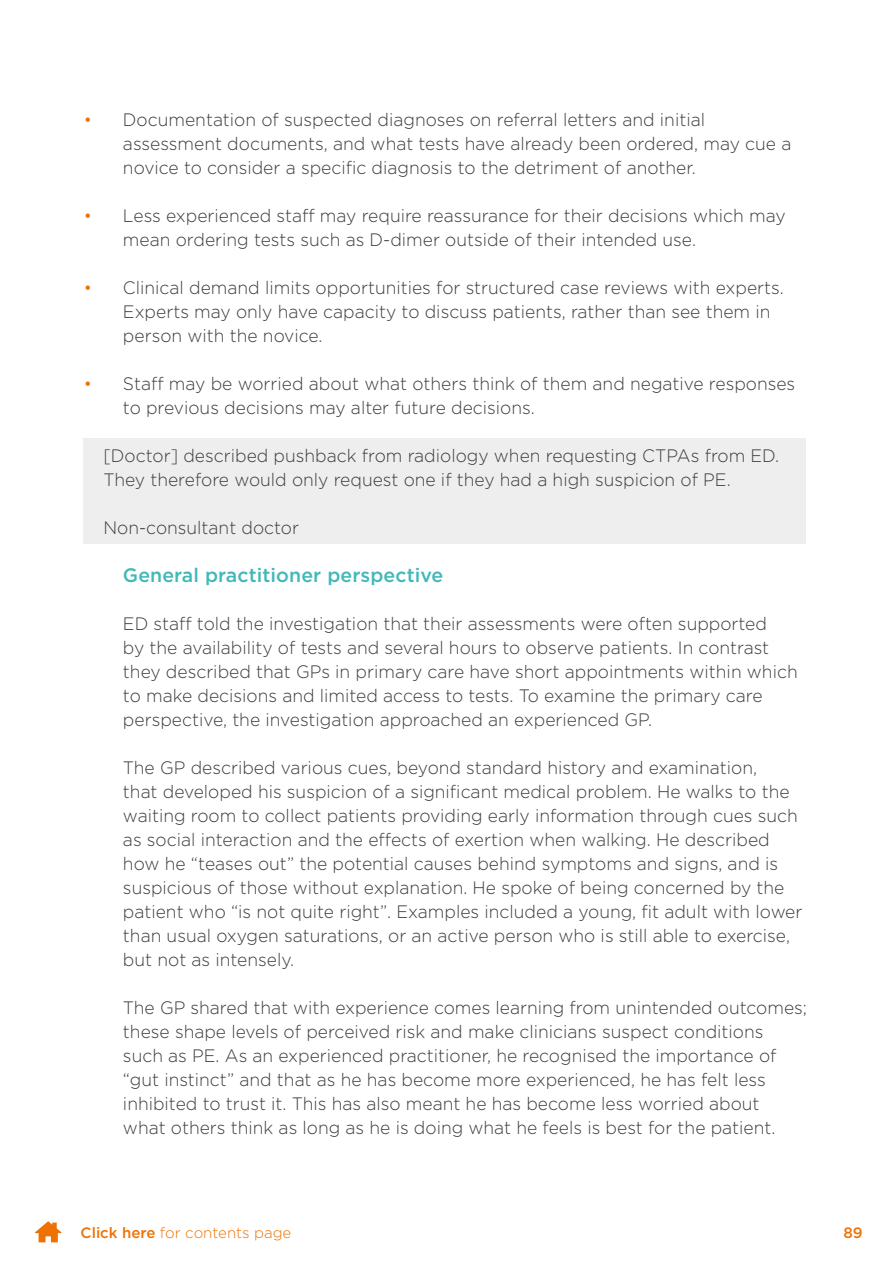
<style>
.page{position:relative;width:893px;height:1263px;background:#fff}
.page>*{position:absolute;margin:0;border:0;box-sizing:border-box;transform-origin:0 0}
.t1{font:500 19.5px "Gotham";letter-spacing:.005em;color:#41b8b9}
.t2{font:300 18px/24px "Gotham";color:#3c3c3b}
.t3{font:300 15px "Gotham";color:#ee7203}
.t4{font:500 15px "Gotham";color:#ee7203}
.s1{color:#ee7203}
.s2{font-weight:500}
</style>
<div class="page">
<svg style="left:35px;top:1221px;width:27px;height:21px"></svg>
<div style="left:84px;top:438px;width:722px;height:106px;background:#eee"></div>
<p class="t2" style="left:123px;top:107px;width:670px;text-indent:-39px"><span class="s1">•</span> Documentation of suspected diagnoses on referral letters and initial assessment documents, and what tests have already been ordered, may cue a novice to consider a specific diagnosis to the detriment of another.</p>
<p class="t2" style="left:123px;top:203px;width:664px;text-indent:-39px"><span class="s1">•</span> Less experienced staff may require reassurance for their decisions which may mean ordering tests such as D-dimer outside of their intended use.</p>
<p class="t2" style="left:123px;top:275px;width:662px;text-indent:-39px"><span class="s1">•</span> Clinical demand limits opportunities for structured case reviews with experts.<br>Experts may only have capacity to discuss patients, rather than see them in person with the novice.</p>
<p class="t2" style="left:123px;top:371px;width:674px;text-indent:-39px"><span class="s1">•</span> Staff may be worried about what others think of them and negative responses to previous decisions may alter future decisions.</p>
<p class="t2" style="left:103px;top:443px;width:677px">[Doctor] described pushback from radiology when requesting CTPAs from ED.<br>They therefore would only request one if they had a high suspicion of PE.</p>
<p class="t2" style="left:103px;top:515px;width:197px">Non-consultant doctor</p>
<p class="t1" style="left:123px;top:562px;width:322px">General practitioner perspective</p>
<p class="t2" style="left:123px;top:611px;width:676px">ED staff told the investigation that their assessments were often supported<br>by the availability of tests and several hours to observe patients. In contrast they described that GPs in primary care have short appointments within which to make decisions and limited access to tests. To examine the primary care perspective, the investigation approached an experienced GP.</p>
<p class="t2" style="left:123px;top:755px;width:681px">The GP described various cues, beyond standard history and examination,<br>that developed his suspicion of a significant medical problem. He walks to the waiting room to collect patients providing early information through cues such as social interaction and the effects of exertion when walking. He described how he “teases out” the potential causes behind symptoms and signs, and is suspicious of those without explanation. He spoke of being concerned by the patient who “is not quite right”. Examples included a young, fit adult with lower than usual oxygen saturations, or an active person who is still able to exercise, but not as intensely.</p>
<p class="t2" style="left:123px;top:995px;width:686px">The GP shared that with experience comes learning from unintended outcomes; these shape levels of perceived risk and make clinicians suspect conditions such as PE. As an experienced practitioner, he recognised the importance of “gut instinct” and that as he has become more experienced, he has felt less inhibited to trust it. This has also meant he has become less worried about<br>what others think as long as he is doing what he feels is best for the patient.</p>
<p class="t3" style="left:81px;top:1223px;width:212px"><span class="s2">Click here</span> for contents page</p>
<p class="t4" style="left:843px;top:1223px;width:21px">89</p>
</div>
